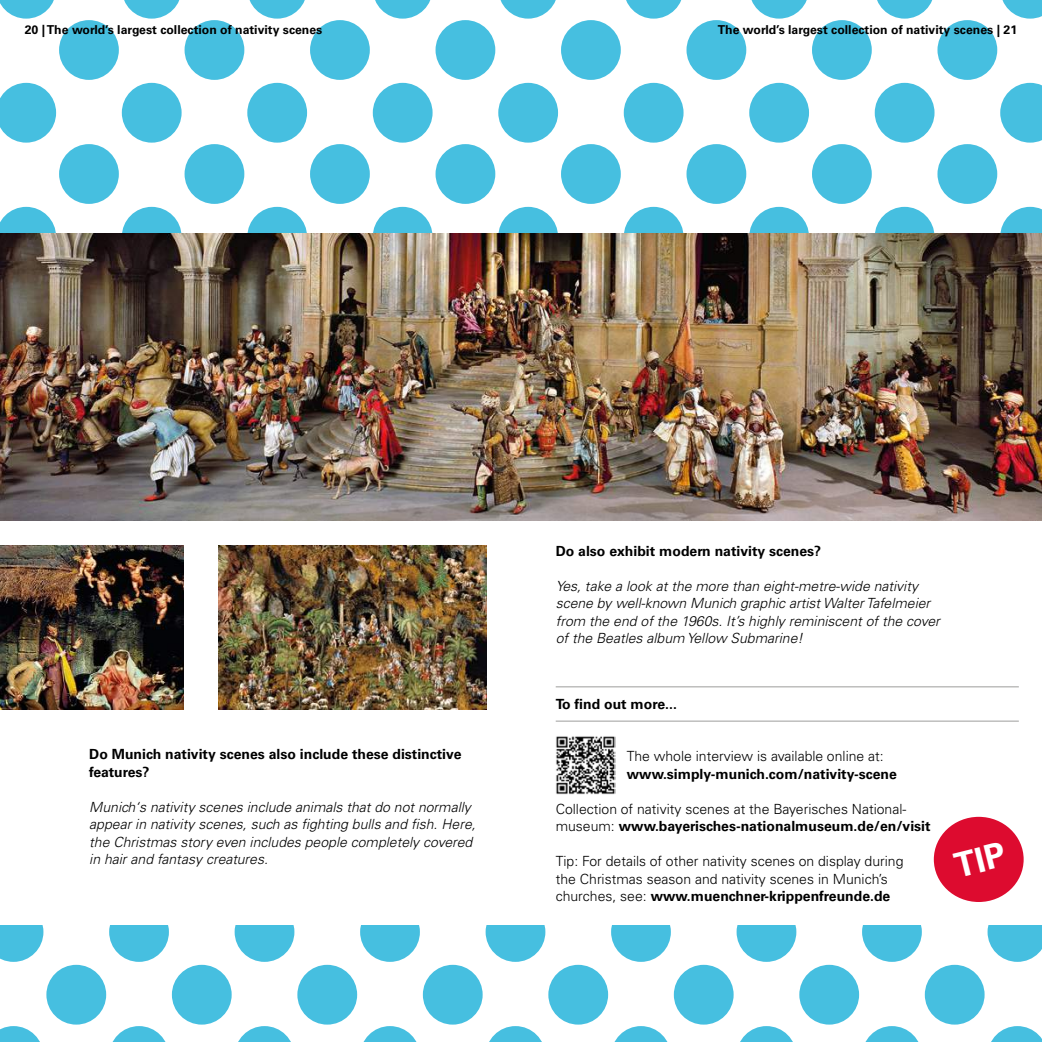
<style>
.page{position:relative;width:1042px;height:1042px;background:#fff}
.page>*{position:absolute;margin:0;border:0;box-sizing:border-box;transform-origin:0 0}
.t1{font:italic 300 14px/17.5px "Univers LT Pro 45";color:#000}
.t2{font:700 14px/17.5px "Univers LT Pro 65";color:#000}
.t3{font:300 14px/17.5px "Univers LT Pro 45";color:#000}
.t4{font:700 12.25px "Univers LT Pro 65";color:#000}
.s1{font-family:"Univers LT Pro 45";font-weight:300}
</style>
<div class="page">
<svg style="left:0;top:0;width:1042px;height:233px"></svg>
<img style="left:0;top:233px;width:1042px;height:288px">
<img style="left:219px;top:546px;width:267px;height:163px">
<img style="left:0;top:546px;width:184px;height:163px">
<svg style="left:0;top:925px;width:1042px;height:117px"></svg>
<hr style="left:556px;top:721px;width:463px;height:1px;background:#9d9d9c">
<hr style="left:556px;top:686px;width:463px;height:1px;background:#9d9d9c">
<img style="left:556px;top:736px;width:59px;height:59px">
<div style="left:934px;top:817px;width:89px;height:85px;background:#dd0b2f;border-radius:50%"></div>
<p class="t4" style="left:25px;top:21px;width:299px">20 | The world’s largest collection of nativity scenes</p>
<p class="t4" style="left:718px;top:21px;width:301px">The world’s largest collection of nativity scenes | 21</p>
<p class="t2" style="left:89px;top:745px;width:374px">Do Munich nativity scenes also include these distinctive features?</p>
<p class="t1" style="left:89px;top:798px;width:388px">Munich‘s nativity scenes include animals that do not normally appear in nativity scenes, such as fighting bulls and fish. Here, the Christmas story even includes people completely covered in hair and fantasy creatures.</p>
<p class="t2" style="left:556px;top:541px;width:267px">Do also exhibit modern nativity scenes?</p>
<p class="t1" style="left:556px;top:577px;width:386px">Yes, take a look at the more than eight-metre-wide nativity scene by well-known Munich graphic artist Walter Tafelmeier from the end of the 1960s. It’s highly reminiscent of the cover of the Beatles album Yellow Submarine!</p>
<p class="t2" style="left:556px;top:694px;width:123px">To find out more...</p>
<p class="t3" style="left:627px;top:747px;width:258px">The whole interview is available online at:</p>
<p class="t2" style="left:627px;top:764px;width:272px">www.simply-munich.com/nativity-scene</p>
<p class="t3" style="left:556px;top:799px;width:352px">Collection of nativity scenes at the Bayerisches National-</p>
<p class="t2" style="left:556px;top:817px;width:376px"><span class="s1">museum:</span> www.bayerisches-nationalmuseum.de/en/visit</p>
<p class="t3" style="left:556px;top:852px;width:349px">Tip: For details of other nativity scenes on display during the Christmas season and nativity scenes in Munich’s</p>
<p class="t2" style="left:556px;top:887px;width:336px"><span class="s1">churches, see:</span> www.muenchner-krippenfreunde.de</p>
</div>
